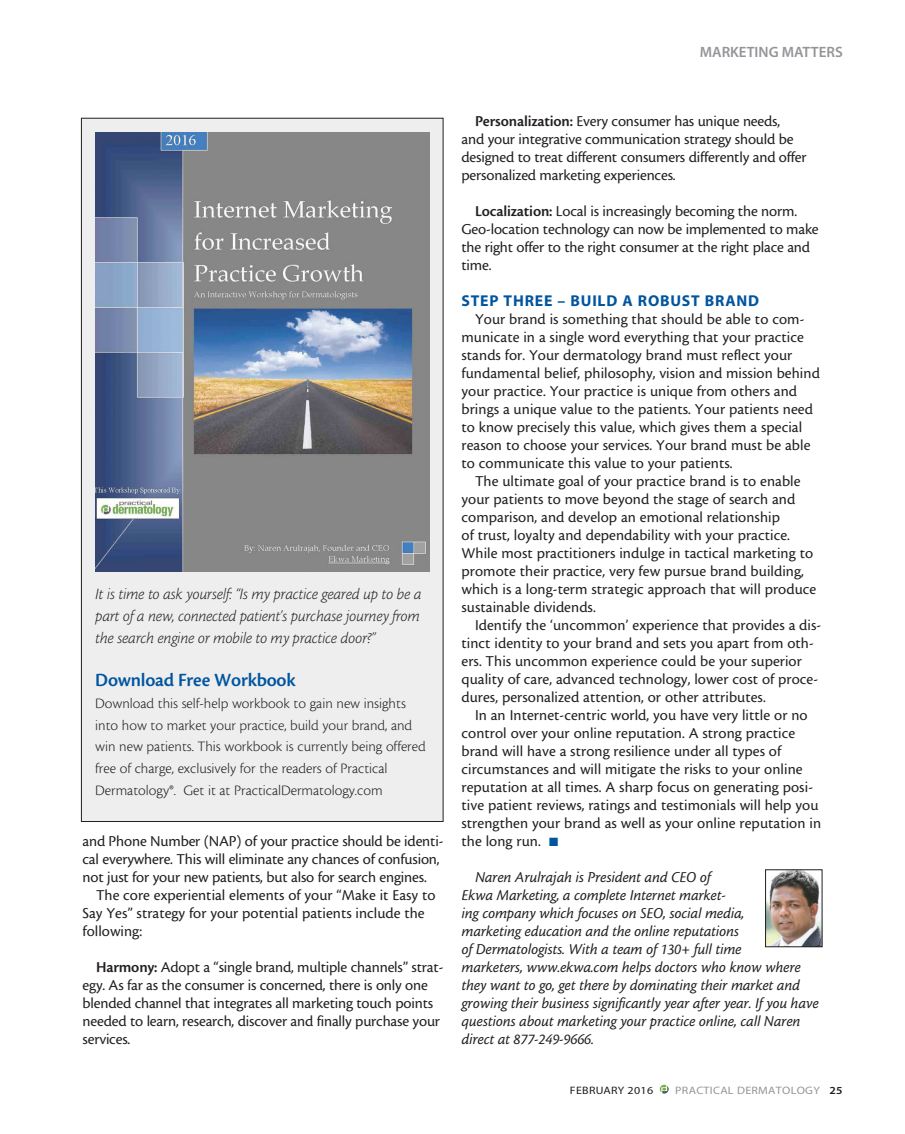
<style>
.page{position:relative;width:905px;height:1134px;background:#fff}
.page>*{position:absolute;margin:0;border:0;box-sizing:border-box;transform-origin:0 0}
.sidebar_body{font:19.5px "Cronos MM 574 13";letter-spacing:-.01em;color:#01559f}
.sidebar_body-2{font:16.5px/21.8px "Cronos MM It 250 11";letter-spacing:-.01em;color:#231f20;text-align:justify}
.body{font:15.75px/18px "Cronos MM 408 10";letter-spacing:.005em;color:#231f20}
.body-2{font:15.75px/18px "Cronos MM It 408 10";letter-spacing:-.005em;color:#231f20}
.subhead{font:15.75px "Myriad MM 700 600";letter-spacing:.05em;color:#01559f}
.sidebar_body-3{font:15px/21.8px "Cronos MM 250 10";color:#231f20}
.t1{font:15px "Myriad MM 565 600";color:#939598}
.t2{font:10.8px "Myriad MM 400 600";letter-spacing:.025em;color:#939598;scale:1.11 1}
.t3{font:10.8px "Myriad MM 400 600";letter-spacing:.025em;color:#231f20;scale:1.11 1}
.s1{font-family:"Cronos MM 574 10"}
.s2{color:#01559f}
.s3{font-family:"Myriad MM 565 600";color:#231f20}
</style>
<div class="page">
<svg style="left:659px;top:1085px;width:9px;height:9px"></svg>
<img style="left:767px;top:871px;width:53px;height:74px">
<div style="left:765px;top:869px;width:57px;height:78px;border:1px solid #231f20"></div>
<div style="left:81px;top:118px;width:362px;height:704px;background:#eeeeef"></div>
<img style="left:95px;top:132px;width:334px;height:440px">
<p class="t1" style="left:699px;top:45px;width:145px">MARKETING MATTERS</p>
<p class="sidebar_body-2" style="left:95px;top:583px;width:327px">It is time to ask yourself: “Is my practice geared up to be a part of a new, connected patient’s purchase journey from the search engine or mobile to my practice door?”</p>
<p class="sidebar_body" style="left:95px;top:670px;width:202px">Download Free Workbook</p>
<p class="sidebar_body-3" style="left:95px;top:693px;width:332px">Download this self-help workbook to gain new insights into how to market your practice, build your brand, and win new patients. This workbook is currently being offered free of charge, exclusively for the readers of Practical Dermatology®. Get it at PracticalDermatology.com</p>
<p class="body" style="left:82px;top:832px;width:362px">and Phone Number (NAP) of your practice should be identi&shy;cal everywhere. This will eliminate any chances of confusion, not just for your new patients, but also for search engines.</p>
<p class="body" style="left:82px;top:886px;width:354px;text-indent:14px">The core experiential elements of your “Make it Easy to<br>Say Yes” strategy for your potential patients include the following:</p>
<p class="body" style="left:82px;top:958px;width:362px;text-indent:14px"><span class="s1">Harmony:</span> Adopt a “single brand, multiple channels” strat&shy;egy. As far as the consumer is concerned, there is only one blended channel that integrates all marketing touch points needed to learn, research, discover and finally purchase your services.</p>
<p class="body" style="left:461px;top:112px;width:346px;text-indent:14px"><span class="s1">Personalization:</span> Every consumer has unique needs, and your integrative communication strategy should be designed to treat different consumers differently and offer personalized marketing experiences.</p>
<p class="body" style="left:461px;top:202px;width:359px;text-indent:14px"><span class="s1">Localization:</span> Local is increasingly becoming the norm.<br>Geo-location technology can now be implemented to make the right offer to the right consumer at the right place and time.</p>
<p class="subhead" style="left:461px;top:293px;width:299px">STEP THREE – BUILD A ROBUST BRAND</p>
<p class="body" style="left:461px;top:310px;width:360px;text-indent:14px">Your brand is something that should be able to com&shy;municate in a single word everything that your practice stands for. Your dermatology brand must reflect your fundamental belief, philosophy, vision and mission behind your practice. Your practice is unique from others and brings a unique value to the patients. Your patients need to know precisely this value, which gives them a special reason to choose your services. Your brand must be able to communicate this value to your patients.</p>
<p class="body" style="left:461px;top:472px;width:356px;text-indent:14px">The ultimate goal of your practice brand is to enable your patients to move beyond the stage of search and comparison, and develop an emotional relationship<br>of trust, loyalty and dependability with your practice.<br>While most practitioners indulge in tactical marketing to promote their practice, very few pursue brand building, which is a long-term strategic approach that will produce sustainable dividends.</p>
<p class="body" style="left:461px;top:616px;width:361px;text-indent:14px">Identify the ‘uncommon’ experience that provides a dis&shy;tinct identity to your brand and sets you apart from oth&shy;ers. This uncommon experience could be your superior quality of care, advanced technology, lower cost of proce&shy;dures, personalized attention, or other attributes.</p>
<p class="body" style="left:461px;top:706px;width:361px;text-indent:14px">In an Internet-centric world, you have very little or no control over your online reputation. A strong practice brand will have a strong resilience under all types of circumstances and will mitigate the risks to your online reputation at all times. A sharp focus on generating posi&shy;tive patient reviews, ratings and testimonials will help you strengthen your brand as well as your online reputation in the long run. <span class="s2">■</span></p>
<p class="body-2" style="left:461px;top:868px;width:358px;text-indent:14px">Naren Arulrajah is President and CEO of<br>Ekwa Marketing, a complete Internet market-<br>ing company which focuses on SEO, social media,<br>marketing education and the online reputations<br>of Dermatologists. With a team of 130+ full time<br>marketers, www.ekwa.com helps doctors who know where they want to go, get there by dominating their market and growing their business significantly year after year. If you have questions about marketing your practice online, call Naren direct at 877-249-9666.</p>
<p class="t3" style="left:570px;top:1085px;width:76px">FEBRUARY 2016</p>
<p class="t2" style="left:675px;top:1085px;width:152px">PRACTICAL DERMATOLOGY <span class="s3">25</span></p>
</div>
